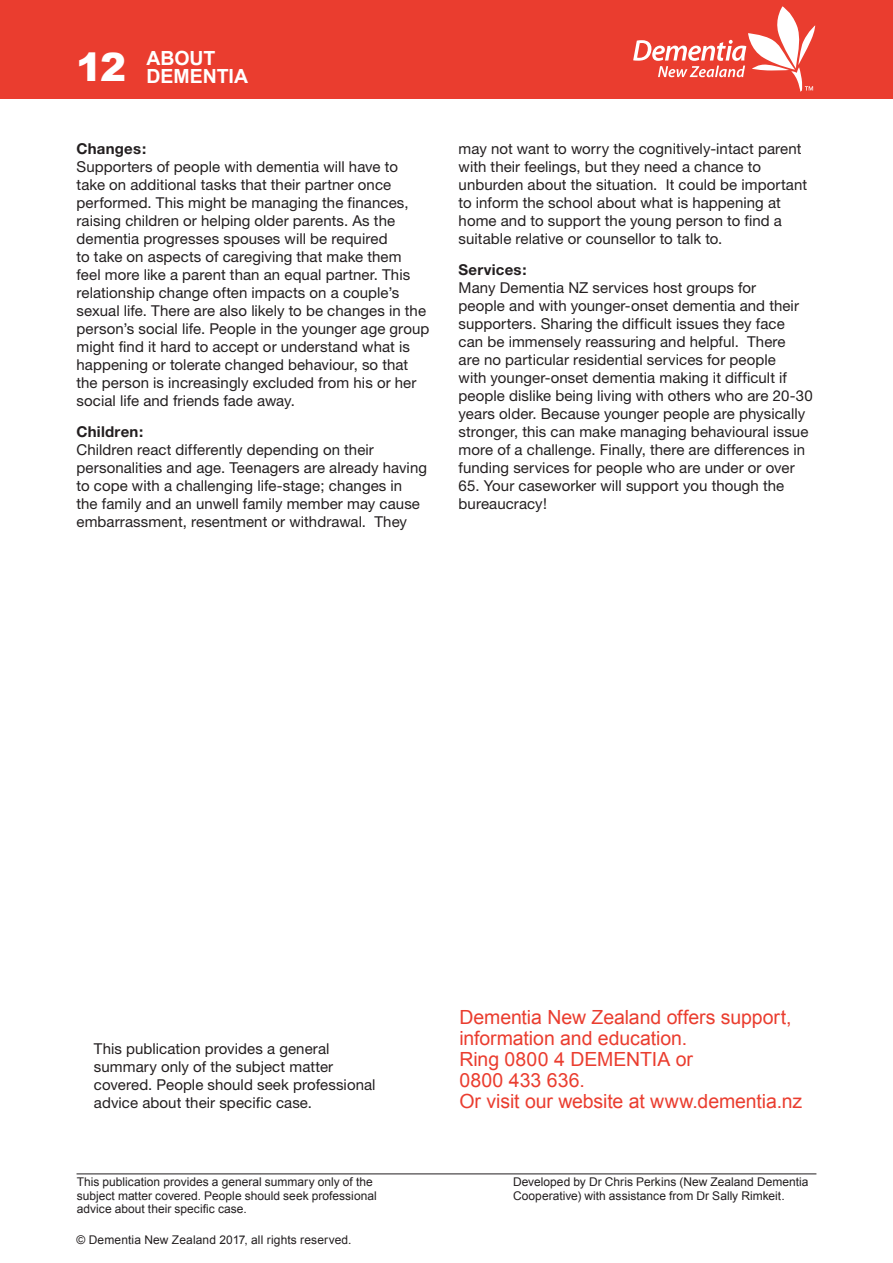
<style>
.page{position:relative;width:893px;height:1263px;background:#fff}
.page>*{position:absolute;margin:0;border:0;box-sizing:border-box;transform-origin:0 0}
.t1{font:900 39px "Arial";color:#fff}
.t2{font:19.5px/21px "Arial";letter-spacing:-.005em;color:#ea3d2f}
.t3{font:700 19.5px "Arial";color:#fff}
.body_test{font:15px/18px "Helvetica Neue";letter-spacing:.005em;color:#231f20}
.Heads_bld_10pt{font:700 15px "Helvetica Neue";letter-spacing:.015em;color:#231f20}
.t4{font:12px/13.5px "Arial";letter-spacing:.005em;color:#231f20}
</style>
<div class="page">
<div style="left:72px;top:1169px;width:763px;height:7px;border:2px solid #fff"></div>
<div style="left:0;top:0;width:893px;height:99px;background:#ea3d2f"></div>
<hr style="left:77px;top:1173px;width:739px;height:1px;background:#231f20">
<svg style="left:633px;top:6px;width:182px;height:86px"></svg>
<p class="t1" style="left:76px;top:45px;width:51px">12</p>
<p class="t3" style="left:146px;top:44px;width:71px">ABOUT</p>
<p class="t3" style="left:146px;top:62px;width:103px">DEMENTIA</p>
<p class="Heads_bld_10pt" style="left:77px;top:139px;width:71px">Changes:</p>
<p class="body_test" style="left:77px;top:157px;width:354px">Supporters of people with dementia will have to take on additional tasks that their partner once performed. This might be managing the finances, raising children or helping older parents. As the dementia progresses spouses will be required<br>to take on aspects of caregiving that make them feel more like a parent than an equal partner. This relationship change often impacts on a couple’s sexual life. There are also likely to be changes in the person’s social life. People in the younger age group might find it hard to accept or understand what is happening or tolerate changed behaviour, so that the person is increasingly excluded from his or her social life and friends fade away.</p>
<p class="Heads_bld_10pt" style="left:77px;top:422px;width:68px">Children:</p>
<p class="body_test" style="left:77px;top:440px;width:352px">Children react differently depending on their personalities and age. Teenagers are already having to cope with a challenging life-stage; changes in the family and an unwell family member may cause embarrassment, resentment or withdrawal. They</p>
<p class="body_test" style="left:459px;top:139px;width:350px">may not want to worry the cognitively-intact parent with their feelings, but they need a chance to unburden about the situation. It could be important to inform the school about what is happening at home and to support the young person to find a suitable relative or counsellor to talk to.</p>
<p class="Heads_bld_10pt" style="left:459px;top:260px;width:70px">Services:</p>
<p class="body_test" style="left:459px;top:278px;width:356px">Many Dementia NZ services host groups for<br>people and with younger-onset dementia and their supporters. Sharing the difficult issues they face can be immensely reassuring and helpful. There<br>are no particular residential services for people<br>with younger-onset dementia making it difficult if people dislike being living with others who are 20-30 years older. Because younger people are physically stronger, this can make managing behavioural issue more of a challenge. Finally, there are differences in funding services for people who are under or over</p>
<p class="body_test" style="left:459px;top:476px;width:327px">65. Your caseworker will support you though the bureaucracy!</p>
<p class="body_test" style="left:94px;top:1039px;width:283px">This publication provides a general summary only of the subject matter covered. People should seek professional advice about their specific case.</p>
<p class="t2" style="left:459px;top:1007px;width:334px">Dementia New Zealand offers support, information and education.</p>
<p class="t2" style="left:459px;top:1049px;width:235px">Ring 0800 4 DEMENTIA or<br>0800 433 636.</p>
<p class="t2" style="left:459px;top:1091px;width:344px">Or visit our website at www.dementia.nz</p>
<p class="t4" style="left:77px;top:1175px;width:301px">This publication provides a general summary only of the subject matter covered. People should seek professional advice about their specific case.</p>
<p class="t4" style="left:513px;top:1175px;width:297px">Developed by Dr Chris Perkins (New Zealand Dementia<br>Cooperative) with assistance from Dr Sally Rimkeit.</p>
<p class="t4" style="left:77px;top:1233px;width:277px">© Dementia New Zealand 2017, all rights reserved.</p>
</div>
